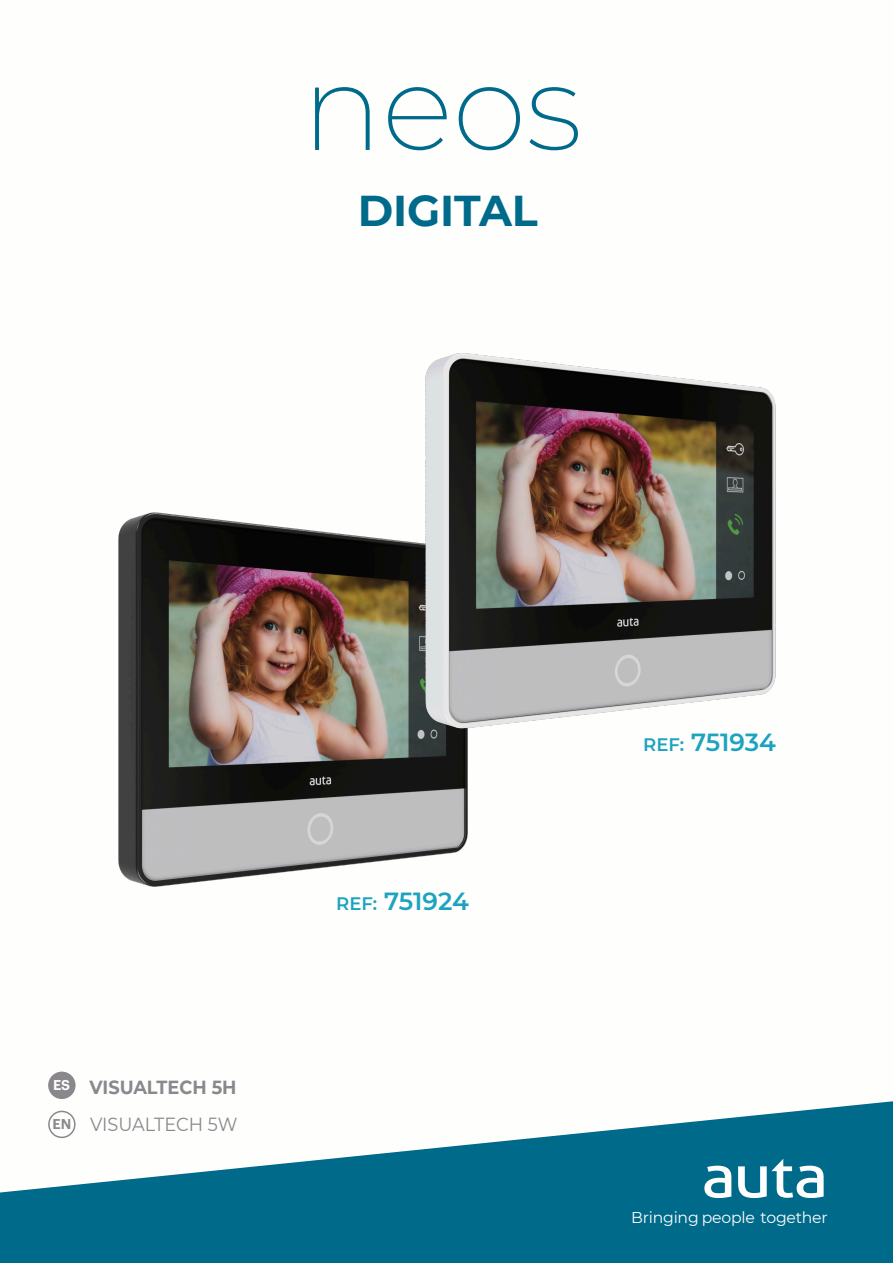
<style>
.page{position:relative;width:893px;height:1263px;background:#fff}
.page>*{position:absolute;margin:0;border:0;box-sizing:border-box;transform-origin:0 0}
.t1{font:200 120.15px "Montserrat";color:#006a8b}
.t2{font:700 43.05px "Montserrat";letter-spacing:-.005em;color:#006a8b}
.t3{font:600 24.75px "Montserrat";letter-spacing:-.005em;color:#1da3bf}
.t4{font:18.9px "Montserrat";color:#8a888c;scale:.93 1}
.t5{font:700 18.9px "Montserrat";color:#8a888c;scale:.93 1}
.t6{font:15.6px "Montserrat";letter-spacing:-.015em;color:#fefefd}
.t7{font:600 13.95px "Graphik";color:#8a888c}
.t8{font:600 13.95px "Graphik";color:#fff}
.s1{font-size:18px}
</style>
<div class="page">
<div style="left:0;top:1194px;width:893px;height:69px;background:#006a8b"></div>
<svg style="left:704px;top:1194px;width:27px;height:4px"></svg>
<svg style="left:738px;top:1194px;width:86px;height:4px"></svg>
<svg style="left:0;top:1074px;width:893px;height:120px"></svg>
<div style="left:48px;top:1111px;width:28px;height:27px;border:2px solid #8a888c;border-radius:50%"></div>
<div style="left:49px;top:1072px;width:26px;height:26px;background:#8a888c;border-radius:50%"></div>
<div style="left:48px;top:1071px;width:28px;height:28px;border:2px solid #8a888c;border-radius:50%"></div>
<img style="left:118px;top:512px;width:350px;height:375px">
<img style="left:425px;top:353px;width:351px;height:375px">
<h1 class="t1" style="left:302px;top:34px;width:282px">neos</h1>
<h2 class="t2" style="left:358px;top:184px;width:181px">DIGITAL</h2>
<p class="t8" style="left:53px;top:1079px;width:19px">ES</p>
<p class="t7" style="left:52px;top:1118px;width:20px">EN</p>
<p class="t5" style="left:90px;top:1075px;width:159px">VISUALTECH 5H</p>
<p class="t4" style="left:90px;top:1113px;width:160px">VISUALTECH 5W</p>
<h3 class="t3" style="left:336px;top:886px;width:134px"><span class="s1">REF:</span> 751924</h3>
<h3 class="t3" style="left:643px;top:727px;width:134px"><span class="s1">REF:</span> 751934</h3>
<p class="t6" style="left:631px;top:1208px;width:198px">Bringing people together</p>
</div>
